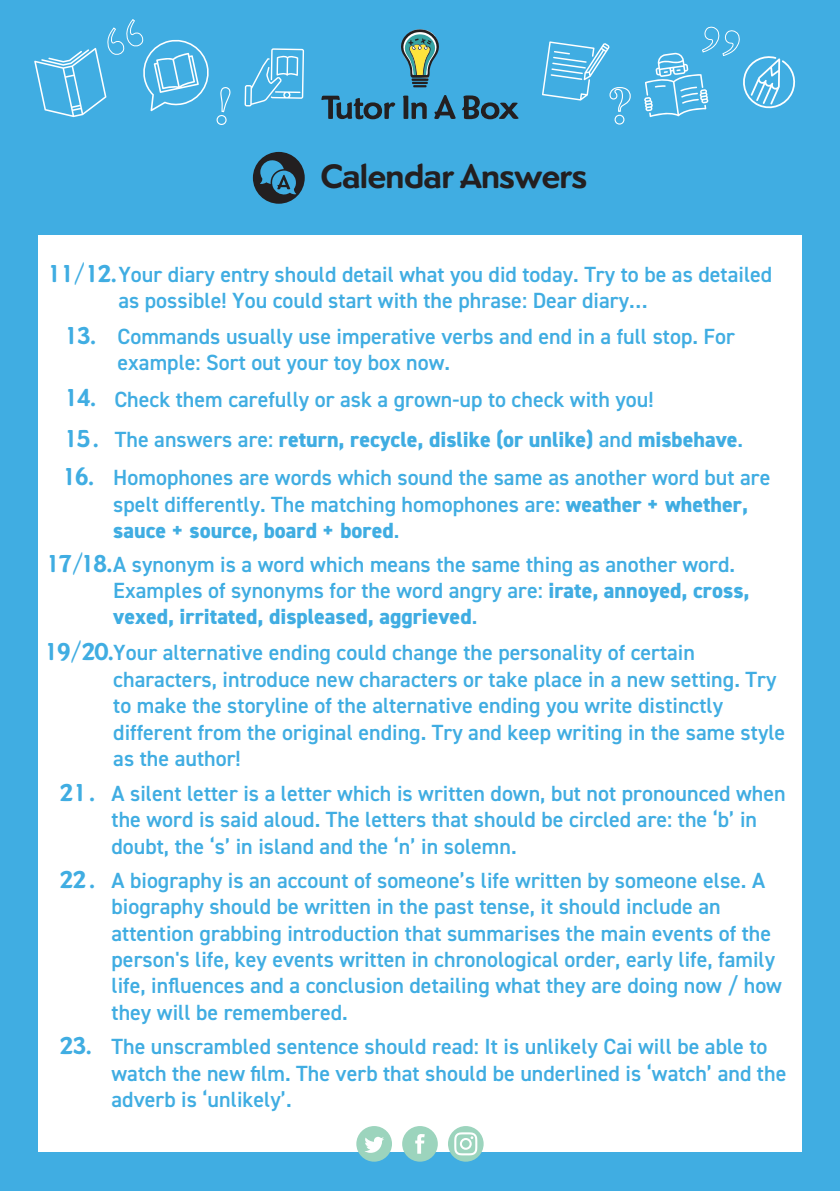
<style>
.page{position:relative;width:840px;height:1191px;background:#fff}
.page>*{position:absolute;margin:0;border:0;box-sizing:border-box;transform-origin:0 0}
.t1{font:700 35.2px "Dundee";color:#231f20}
.t2{font:600 22px/26.4px "DIN2014";color:#40ade2}
.t3{font:800 22px "DIN2014";color:#40ade2}
.s1{font-family:"Dundee";font-weight:700;font-size:25.4px}
.s2{font-weight:600}
.s3{font-weight:800}
</style>
<div class="page">
<div style="left:0;top:0;width:839px;height:1191px;background:#40ade2"></div>
<div style="left:38px;top:235px;width:763px;height:917px;background:#fff"></div>
<svg style="left:321px;top:96px;width:74px;height:23px"></svg>
<svg style="left:403px;top:96px;width:23px;height:23px"></svg>
<svg style="left:434px;top:95px;width:21px;height:24px"></svg>
<svg style="left:462px;top:95px;width:56px;height:24px"></svg>
<svg style="left:401px;top:29px;width:38px;height:58px"></svg>
<div style="left:356px;top:1126px;width:36px;height:35px;background:#9cd4bd;border-radius:50%"></div>
<svg style="left:365px;top:1136px;width:19px;height:16px"></svg>
<div style="left:402px;top:1126px;width:35px;height:35px;background:#9cd4bd;border-radius:50%"></div>
<svg style="left:415px;top:1134px;width:9px;height:19px"></svg>
<div style="left:447px;top:1126px;width:36px;height:35px;background:#9cd4bd;border-radius:50%"></div>
<svg style="left:454px;top:1132px;width:23px;height:23px"></svg>
<svg style="left:244px;top:48px;width:60px;height:58px"></svg>
<svg style="left:644px;top:26px;width:152px;height:91px"></svg>
<svg style="left:34px;top:19px;width:197px;height:106px"></svg>
<svg style="left:542px;top:41px;width:89px;height:84px"></svg>
<div style="left:253px;top:152px;width:51px;height:52px;background:#231f20;border-radius:50%"></div>
<svg style="left:260px;top:159px;width:36px;height:36px"></svg>
<h1 class="t1" style="left:320px;top:155px;width:268px">Calendar Answers</h1>
<p class="t2" style="left:118px;top:261px;width:655px;text-indent:-72px"><span class="s1">11 / 12.</span>Your diary entry should detail what you did today. Try to be as detailed as possible! You could start with the phrase: Dear diary…</p>
<p class="t2" style="left:117px;top:322px;width:618px;text-indent:-54px"><span class="s1">13.</span> Commands usually use imperative verbs and end in a full stop. For example: Sort out your toy box now.</p>
<p class="t2" style="left:63px;top:386px;width:591px"><span class="s1">14.</span> Check them carefully or ask a grown-up to check with you!</p>
<p class="t3" style="left:63px;top:425px;width:681px"><span class="s1">15 .</span> <span class="s2">The answers are:</span> return, recycle, dislike (or unlike) <span class="s2">and</span> misbehave<span class="s2">.</span></p>
<p class="t2" style="left:113px;top:464px;width:658px;text-indent:-52px"><span class="s1">16.</span> Homophones are words which sound the same as another word but are spelt differently. The matching homophones are: <span class="s3">weather + whether, sauce + source, board + bored</span>.</p>
<p class="t2" style="left:113px;top:550px;width:637px;text-indent:-68px"><span class="s1">17 /18.</span>A synonym is a word which means the same thing as another word.<br>Examples of synonyms for the word angry are: <span class="s3">irate, annoyed, cross, vexed, irritated, displeased, aggrieved</span>.</p>
<p class="t2" style="left:113px;top:639px;width:673px;text-indent:-70px"><span class="s1">19 / 20.</span>Your alternative ending could change the personality of certain characters, introduce new characters or take place in a new setting. Try to make the storyline of the alternative ending you write distinctly different from the original ending. Try and keep writing in the same style as the author!</p>
<p class="t2" style="left:111px;top:779px;width:675px;text-indent:-52px"><span class="s1">21 .</span> A silent letter is a letter which is written down, but not pronounced when the word is said aloud. The letters that should be circled are: the ‘b’ in doubt, the ‘s’ in island and the ‘n’ in solemn.</p>
<p class="t2" style="left:111px;top:866px;width:671px;text-indent:-52px"><span class="s1">22 .</span> A biography is an account of someone’s life written by someone else. A biography should be written in the past tense, it should include an attention grabbing introduction that summarises the main events of the person's life, key events written in chronological order, early life, family life, influences and a conclusion detailing what they are doing now / how they will be remembered.</p>
<p class="t2" style="left:111px;top:1032px;width:676px;text-indent:-52px"><span class="s1">23.</span> The unscrambled sentence should read: It is unlikely Cai will be able to watch the new film. The verb that should be underlined is ‘watch’ and the adverb is ‘unlikely’.</p>
</div>
